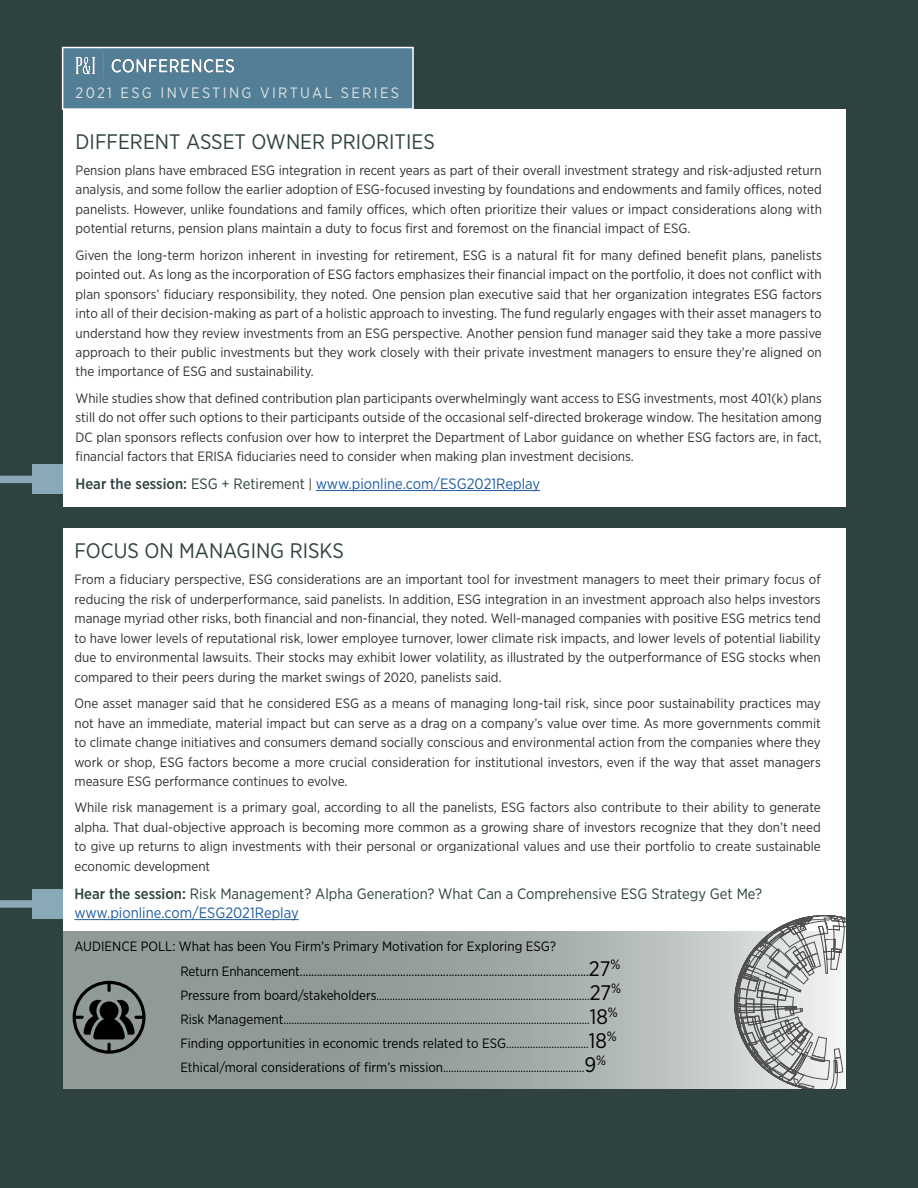
<style>
.page{position:relative;width:918px;height:1188px;background:#2e4240}
.page>*{position:absolute;margin:0;border:0;box-sizing:border-box;transform-origin:0 0}
.t1{font:21px "Gotham Narrow";color:#2e4240}
.t2{font:15px/19.5px "Gotham Narrow";color:#2e4240}
.t3{font:15px "Gotham Narrow";color:#215e9e}
.t4{font:15px "Gotham Narrow";letter-spacing:.155em;color:#e0e1e3}
.t5{font:13.5px/19.5px "Gotham Narrow";color:#303030;text-align:justify}
.t6{font:13.5px "Gotham Narrow";color:#000}
.t7{font:12px/24px "Gotham Narrow";color:#000}
.s1{font-weight:500;color:#2e4240}
.s2{color:#2e4240}
.s3{font-size:13.5px;color:#303030}
.s4{font-weight:500}
.s5{color:#215e9e}
.s6{font-size:21px}
.s7{font-size:13.5px}
.s8{font-size:12px}
</style>
<div class="page">
<div style="left:62px;top:47px;width:352px;height:63px;background:#527f96;border:2px solid #fff"></div>
<img style="left:75px;top:53px;width:159px;height:26px">
<div style="left:63px;top:109px;width:783px;height:980px;background:#fff"></div>
<div style="left:0;top:476px;width:48px;height:7px;background:#89a8b8"></div>
<div style="left:33px;top:464px;width:30px;height:30px;background:#89a8b8"></div>
<hr style="left:316px;top:490px;width:224px;height:1px;background:#215e9e">
<div style="left:48px;top:508px;width:822px;height:20px;background:#2e4240"></div>
<hr style="left:74px;top:919px;width:225px;height:1px;background:#215e9e">
<div style="left:0;top:900px;width:48px;height:8px;background:#89a8b8"></div>
<div style="left:33px;top:889px;width:30px;height:30px;background:#89a8b8"></div>
<svg style="left:63px;top:932px;width:672px;height:157px;background:#9ea7a6"></svg>
<svg style="left:735px;top:915px;width:111px;height:174px"></svg>
<svg style="left:73px;top:981px;width:73px;height:73px;background:#575d5c"></svg>
<p class="t4" style="left:76px;top:84px;width:325px">2021 ESG INVESTING VIRTUAL SERIES</p>
<h1 class="t1" style="left:76px;top:128px;width:361px">DIFFERENT ASSET OWNER PRIORITIES</h1>
<p class="t5" style="left:76px;top:160px;width:748px">Pension plans have embraced ESG integration in recent years as part of their overall investment strategy and risk-adjusted return analysis, and some follow the earlier adoption of ESG-focused investing by foundations and endowments and family offices, noted panelists. However, unlike foundations and family offices, which often prioritize their values or impact considerations along with potential returns, pension plans maintain a duty to focus first and foremost on the financial impact of ESG.</p>
<p class="t5" style="left:76px;top:245px;width:748px">Given the long-term horizon inherent in investing for retirement, ESG is a natural fit for many defined benefit plans, panelists pointed out. As long as the incorporation of ESG factors emphasizes their financial impact on the portfolio, it does not conflict with plan sponsors’ fiduciary responsibility, they noted. One pension plan executive said that her organization integrates ESG factors into all of their decision-making as part of a holistic approach to investing. The fund regularly engages with their asset managers to understand how they review investments from an ESG perspective. Another pension fund manager said they take a more passive approach to their public investments but they work closely with their private investment managers to ensure they’re aligned on the importance of ESG and sustainability.</p>
<p class="t5" style="left:76px;top:388px;width:748px">While studies show that defined contribution plan participants overwhelmingly want access to ESG investments, most 401(k) plans still do not offer such options to their participants outside of the occasional self-directed brokerage window. The hesitation among DC plan sponsors reflects confusion over how to interpret the Department of Labor guidance on whether ESG factors are, in fact, financial factors that ERISA fiduciaries need to consider when making plan investment decisions.</p>
<p class="t3" style="left:76px;top:474px;width:466px"><span class="s1">Hear the session:</span> <span class="s2">ESG + Retirement</span> <span class="s3">|</span> www.pionline.com/ESG2021Replay</p>
<h1 class="t1" style="left:74px;top:538px;width:271px">FOCUS ON MANAGING RISKS</h1>
<p class="t5" style="left:74px;top:570px;width:748px">From a fiduciary perspective, ESG considerations are an important tool for investment managers to meet their primary focus of reducing the risk of underperformance, said panelists. In addition, ESG integration in an investment approach also helps investors manage myriad other risks, both financial and non-financial, they noted. Well-managed companies with positive ESG metrics tend to have lower levels of reputational risk, lower employee turnover, lower climate risk impacts, and lower levels of potential liability due to environmental lawsuits. Their stocks may exhibit lower volatility, as illustrated by the outperformance of ESG stocks when compared to their peers during the market swings of 2020, panelists said.</p>
<p class="t5" style="left:74px;top:693px;width:748px">One asset manager said that he considered ESG as a means of managing long-tail risk, since poor sustainability practices may not have an immediate, material impact but can serve as a drag on a company’s value over time. As more governments commit to climate change initiatives and consumers demand socially conscious and environmental action from the companies where they work or shop, ESG factors become a more crucial consideration for institutional investors, even if the way that asset managers measure ESG performance continues to evolve.</p>
<p class="t5" style="left:74px;top:798px;width:748px">While risk management is a primary goal, according to all the panelists, ESG factors also contribute to their ability to generate alpha. That dual-objective approach is becoming more common as a growing share of investors recognize that they don’t need to give up returns to align investments with their personal or organizational values and use their portfolio to create sustainable economic development</p>
<p class="t2" style="left:74px;top:883px;width:689px"><span class="s4">Hear the session:</span> Risk Management? Alpha Generation? What Can a Comprehensive ESG Strategy Get Me? <span class="s5">www.pionline.com/ESG2021Replay</span></p>
<p class="t6" style="left:180px;top:963px;width:442px">Return Enhancement.....................................................................................................<span class="s6">27</span>%</p>
<p class="t7" style="left:180px;top:984px;width:442px"><span class="s7">Pressure from board/stakeholders</span>................................................................................<span class="s6">27</span><sup>%<br></sup><span class="s7">Risk Management</span>...................................................................................................................<span class="s6">18</span><sup>%</sup></p>
<p class="t6" style="left:180px;top:1035px;width:438px">Finding opportunities in economic trends related to ESG<span class="s8">...............................</span><span class="s6">18</span>%</p>
<p class="t7" style="left:180px;top:1056px;width:427px"><span class="s7">Ethical/moral considerations of firm’s mission</span>.....................................................<span class="s6">9</span><sup>%</sup></p>
<p class="t6" style="left:75px;top:938px;width:483px">AUDIENCE POLL: What has been You Firm’s Primary Motivation for Exploring ESG?</p>
</div>
